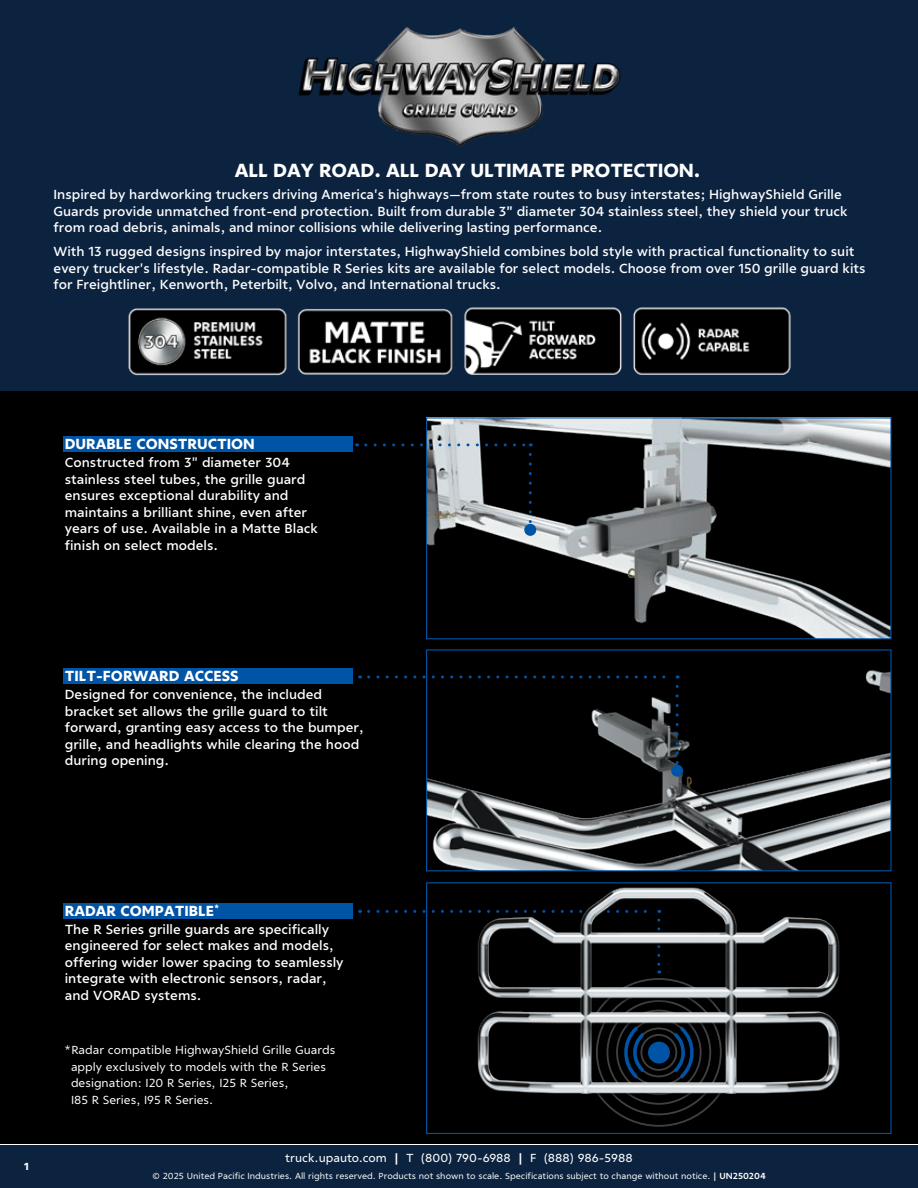
<style>
.page{position:relative;width:918px;height:1188px;background:#fff}
.page>*{position:absolute;margin:0;border:0;box-sizing:border-box;transform-origin:0 0}
.t1{font:800 19.5px "Ricardo";letter-spacing:-.01em;color:#fff}
.t2{font:800 15px "Ricardo";color:#fff}
.t3{font:600 13.5px/16.5px "Ricardo";color:#fff}
.t4{font:12px/16.5px "Ricardo";color:#fff}
.t5{font:500 12px "Ricardo";color:#fff}
.t6{font:800 10.5px "Ricardo ALT";color:#fff}
.t7{font:9px "Ricardo";color:#fff}
.s1{font-weight:700}
.s2{font-weight:800}
</style>
<div class="page">
<div style="left:0;top:1145px;width:918px;height:43px;background:#0c2340"></div>
<div style="left:0;top:273px;width:918px;height:870px;background:#000"></div>
<div style="left:63px;top:436px;width:289px;height:16px;background:#0054a6"></div>
<div style="left:63px;top:668px;width:289px;height:16px;background:#0054a6"></div>
<div style="left:63px;top:903px;width:289px;height:16px;background:#0054a6"></div>
<img style="left:428px;top:419px;width:462px;height:218px">
<div style="left:426px;top:417px;width:466px;height:222px;border:1px solid #0054a6"></div>
<img style="left:428px;top:670px;width:462px;height:199px">
<div style="left:426px;top:649px;width:466px;height:222px;border:1px solid #0054a6"></div>
<div style="left:0;top:0;width:918px;height:390px;background:#0c2340"></div>
<img style="left:464px;top:307px;width:327px;height:68px">
<img style="left:129px;top:309px;width:158px;height:66px">
<svg style="left:366px;top:443px;width:165px;height:3px"></svg>
<svg style="left:529px;top:454px;width:3px;height:70px"></svg>
<div style="left:524px;top:524px;width:12px;height:12px;background:#0054a6;border-radius:50%"></div>
<svg style="left:369px;top:675px;width:309px;height:3px"></svg>
<svg style="left:676px;top:686px;width:3px;height:79px"></svg>
<div style="left:671px;top:765px;width:12px;height:12px;background:#0054a6;border-radius:50%"></div>
<img style="left:298px;top:27px;width:323px;height:120px">
<img style="left:297px;top:309px;width:156px;height:66px">
<svg style="left:369px;top:910px;width:57px;height:3px"></svg>
<img style="left:431px;top:887px;width:409px;height:240px">
<div style="left:426px;top:882px;width:466px;height:252px;border:1px solid #0054a6"></div>
<h1 class="t1" style="left:235px;top:158px;width:467px">ALL DAY ROAD. ALL DAY ULTIMATE PROTECTION.</h1>
<p class="t3" style="left:54px;top:187px;width:795px">Inspired by hardworking truckers driving America's highways—from state routes to busy interstates; HighwayShield Grille<br>Guards provide unmatched front-end protection. Built from durable 3<span class="s1">"</span> diameter 304 stainless steel, they shield your truck from road debris, animals, and minor collisions while delivering lasting performance.</p>
<p class="t3" style="left:54px;top:244px;width:814px">With 13 rugged designs inspired by major interstates, HighwayShield combines bold style with practical functionality to suit every trucker's lifestyle. Radar-compatible R Series kits are available for select models. Choose from over 150 grille guard kits for Freightliner, Kenworth, Peterbilt, Volvo, and International trucks.</p>
<p class="t2" style="left:65px;top:435px;width:192px">DURABLE CONSTRUCTION</p>
<p class="t3" style="left:65px;top:455px;width:255px">Constructed from 3" diameter 304 stainless steel tubes, the grille guard ensures exceptional durability and maintains a brilliant shine, even after years of use. Available in a Matte Black finish on select models.</p>
<p class="t2" style="left:65px;top:667px;width:175px">TILT-FORWARD ACCESS</p>
<p class="t3" style="left:65px;top:687px;width:300px">Designed for convenience, the included bracket set allows the grille guard to tilt forward, granting easy access to the bumper, grille, and headlights while clearing the hood during opening.</p>
<p class="t6" style="left:24px;top:1160px;width:6px">1</p>
<p class="t2" style="left:65px;top:901px;width:156px">RADAR COMPATIBLE<sup>*</sup></p>
<p class="t3" style="left:65px;top:921px;width:280px">The R Series grille guards are specifically engineered for select makes and models, offering wider lower spacing to seamlessly integrate with electronic sensors, radar, and VORAD systems.</p>
<p class="t4" style="left:71px;top:1042px;width:266px;text-indent:-7px">*Radar compatible HighwayShield Grille Guards apply exclusively to models with the R Series designation: I20 R Series, I25 R Series,<br>I85 R Series, I95 R Series.</p>
<p class="t5" style="left:285px;top:1151px;width:349px">truck.upauto.com <span class="s2">|</span> T (800) 790-6988 <span class="s2">|</span> F (888) 986-5988</p>
<p class="t7" style="left:152px;top:1170px;width:615px">© 2025 United Pacific Industries. All rights reserved. Products not shown to scale. Specifications subject to change without notice. <span class="s1">| UN250204</span></p>
</div>
